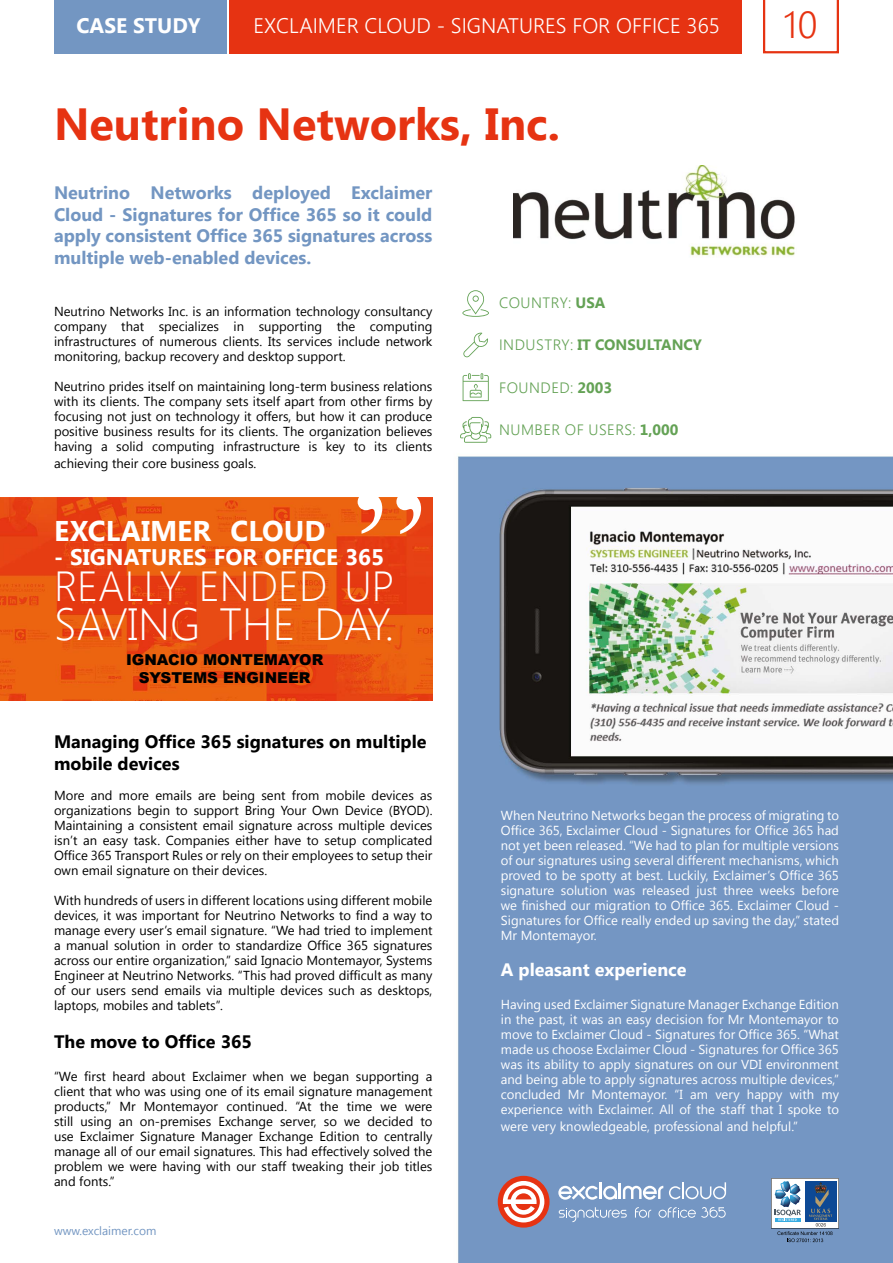
<style>
.page{position:relative;width:893px;height:1263px;background:#fff}
.page>*{position:absolute;margin:0;border:0;box-sizing:border-box;transform-origin:0 0}
.t1{font:700 45px "Segoe UI";color:#e63312}
.t2{font:300 45px "Segoe UI";color:#fff}
.t3{font:300 42px "Segoe UI";color:#fff}
.t4{font:300 37.5px "Segoe UI";color:#e63312}
.t5{font:700 28.5px "Segoe UI";color:#fff}
.t6{font:700 22.5px "Segoe UI";color:#fff}
.t7{font:300 21px "Segoe UI";color:#fff}
.t8{font:700 21px "Segoe UI";color:#fff}
.t9{font:700 18px/21.6px "Segoe UI";color:#7396c2;text-align:justify}
.t10{font:700 18px/21.6px "Segoe UI";color:#000}
.t11{font:700 18px "Segoe UI";color:#fff}
.t12{font:300 15px "Segoe UI";letter-spacing:.035em;color:#64a255}
.t13{font:900 15px/18px "Arial";color:#000;text-align:center}
.t14{font:700 15px "Segoe UI";color:#64a255}
.t15{font:13.05px/15px "Segoe UI";color:#000;text-align:justify}
.t16{font:13.05px/15px "Segoe UI";color:#fff;text-align:justify}
.t17{font:12px "Segoe UI";color:#7396c2}
.s1{font-weight:700}
.s2{font-weight:300}
</style>
<div class="page">
<img style="left:54px;top:0;width:839px;height:1263px">
<hr style="left:599px;top:1182px;width:3px;height:17px;background:#fff">
<svg style="left:558px;top:1183px;width:105px;height:17px"></svg>
<div style="left:498px;top:1176px;width:51px;height:51px;background:#e63312;border-radius:50%"></div>
<svg style="left:503px;top:1181px;width:41px;height:41px"></svg>
<svg style="left:669px;top:1182px;width:57px;height:17px"></svg>
<svg style="left:559px;top:1207px;width:68px;height:15px"></svg>
<svg style="left:635px;top:1207px;width:16px;height:11px"></svg>
<svg style="left:658px;top:1207px;width:68px;height:11px"></svg>
<img style="left:514px;top:166px;width:282px;height:91px">
<svg style="left:771px;top:1178px;width:68px;height:64px"></svg>
<div style="left:54px;top:0;width:172px;height:53px;background:#7396c2"></div>
<svg style="left:763px;top:0;width:76px;height:53px"></svg>
<div style="left:229px;top:0;width:513px;height:53px;background:#e63312"></div>
<img style="left:0;top:497px;width:432px;height:204px">
<svg style="left:358px;top:492px;width:63px;height:42px"></svg>
<svg style="left:462px;top:290px;width:27px;height:27px"></svg>
<svg style="left:463px;top:373px;width:26px;height:28px"></svg>
<svg style="left:463px;top:332px;width:25px;height:26px"></svg>
<svg style="left:460px;top:417px;width:31px;height:26px"></svg>
<h3 class="t8" style="left:77px;top:11px;width:126px">CASE STUDY</h3>
<h3 class="t7" style="left:254px;top:10px;width:468px">EXCLAIMER CLOUD - SIGNATURES FOR OFFICE 365</h3>
<h3 class="t4" style="left:784px;top:-3px;width:35px">10</h3>
<h1 class="t1" style="left:54px;top:92px;width:507px">Neutrino Networks, Inc.</h1>
<h3 class="t9" style="left:54px;top:181px;width:380px">Neutrino Networks deployed Exclaimer Cloud - Signatures for Office 365 so it could apply consistent Office 365 signatures across multiple web-enabled devices.</h3>
<p class="t15" style="left:54px;top:304px;width:380px">Neutrino Networks Inc. is an information technology consultancy company that specializes in supporting the computing infrastructures of numerous clients. Its services include network monitoring, backup recovery and desktop support.</p>
<p class="t15" style="left:54px;top:379px;width:380px">Neutrino prides itself on maintaining long-term business relations with its clients. The company sets itself apart from other firms by focusing not just on technology it offers, but how it can produce positive business results for its clients. The organization believes having a solid computing infrastructure is key to its clients</p>
<p class="t15" style="left:54px;top:455px;width:204px">achieving their core business goals.</p>
<h3 class="t5" style="left:54px;top:511px;width:273px">EXCLAIMER CLOUD</h3>
<h3 class="t6" style="left:54px;top:541px;width:331px">- SIGNATURES FOR OFFICE 365</h3>
<h2 class="t3" style="left:54px;top:557px;width:342px">REALLY ENDED UP</h2>
<h1 class="t2" style="left:54px;top:593px;width:342px">SAVING THE DAY.</h1>
<p class="t13" style="left:126px;top:650px;width:199px">IGNACIO MONTEMAYOR<br>SYSTEMS ENGINEER</p>
<h3 class="t10" style="left:54px;top:730px;width:374px">Managing Office 365 signatures on multiple mobile devices</h3>
<p class="t15" style="left:54px;top:787px;width:380px">More and more emails are being sent from mobile devices as organizations begin to support Bring Your Own Device (BYOD).<br>Maintaining a consistent email signature across multiple devices isn’t an easy task. Companies either have to setup complicated Office 365 Transport Rules or rely on their employees to setup their own email signature on their devices.</p>
<p class="t15" style="left:54px;top:892px;width:380px">With hundreds of users in different locations using different mobile devices, it was important for Neutrino Networks to find a way to manage every user’s email signature. “We had tried to implement a manual solution in order to standardize Office 365 signatures across our entire organization,” said Ignacio Montemayor, Systems Engineer at Neutrino Networks. “This had proved difficult as many of our users send emails via multiple devices such as desktops, laptops, mobiles and tablets”.</p>
<h3 class="t10" style="left:54px;top:1030px;width:199px">The move to Office 365</h3>
<p class="t15" style="left:54px;top:1068px;width:380px">“We first heard about Exclaimer when we began supporting a client that who was using one of its email signature management products,” Mr Montemayor continued. “At the time we were still using an on-premises Exchange server, so we decided to use Exclaimer Signature Manager Exchange Edition to centrally manage all of our email signatures. This had effectively solved the problem we were having with our staff tweaking their job titles and fonts.”</p>
<p class="t17" style="left:54px;top:1222px;width:104px">www.exclaimer.com</p>
<p class="t12" style="left:499px;top:291px;width:108px">COUNTRY: <span class="s1">USA</span></p>
<p class="t14" style="left:499px;top:334px;width:204px"><span class="s2">INDUSTRY:</span> IT CONSULTANCY</p>
<p class="t12" style="left:499px;top:376px;width:114px">FOUNDED: <span class="s1">2003</span></p>
<p class="t12" style="left:499px;top:419px;width:181px">NUMBER OF USERS: <span class="s1">1,000</span></p>
<p class="t16" style="left:501px;top:807px;width:340px">When Neutrino Networks began the process of migrating to Office 365, Exclaimer Cloud - Signatures for Office 365 had not yet been released. “We had to plan for multiple versions of our signatures using several different mechanisms, which proved to be spotty at best. Luckily, Exclaimer’s Office 365 signature solution was released just three weeks before we finished our migration to Office 365. Exclaimer Cloud - Signatures for Office really ended up saving the day,” stated Mr Montemayor.</p>
<h3 class="t11" style="left:501px;top:957px;width:187px">A pleasant experience</h3>
<p class="t16" style="left:501px;top:997px;width:340px">Having used Exclaimer Signature Manager Exchange Edition in the past, it was an easy decision for Mr Montemayor to move to Exclaimer Cloud - Signatures for Office 365. “What made us choose Exclaimer Cloud - Signatures for Office 365 was its ability to apply signatures on our VDI environment and being able to apply signatures across multiple devices,” concluded Mr Montemayor. “I am very happy with my experience with Exclaimer. All of the staff that I spoke to</p>
<p class="t16" style="left:501px;top:1118px;width:298px">were very knowledgeable, professional and helpful.”</p>
</div>
